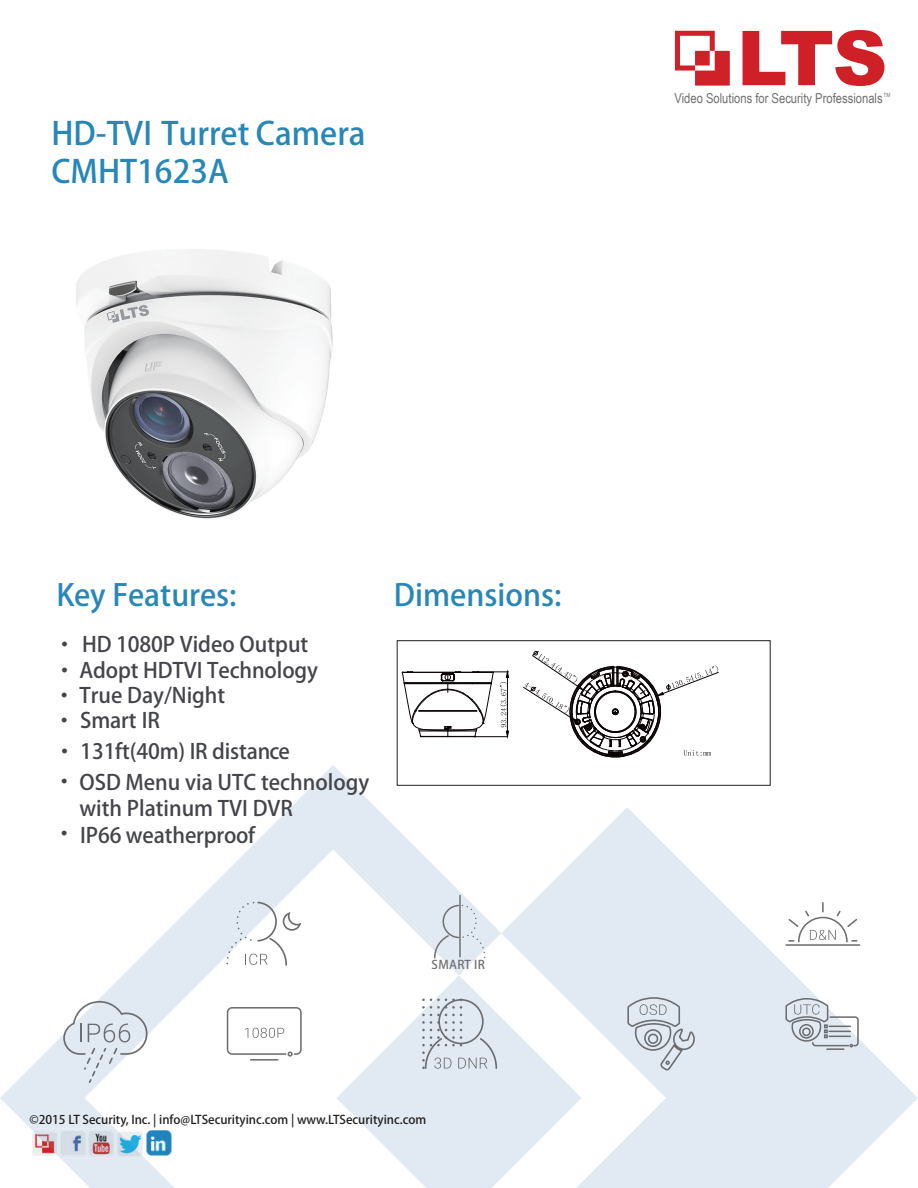
<style>
.page{position:relative;width:918px;height:1188px;background:#fff}
.page>*{position:absolute;margin:0;border:0;box-sizing:border-box;transform-origin:0 0}
.t1{font:31.5px/37.8px "Roboto";color:#2887b7}
.t2{font:30px "Roboto";color:#2887b7}
.t3{font:21px/25.2px "Roboto";color:#44454a}
.t4{font:21px "Roboto";letter-spacing:-.005em;color:#434549}
.t5{font:13.65px "Arial Narrow";color:#707070}
.t6{font:500 12px "Roboto";color:#231f20}
.t7{font:300 12px "Roboto";letter-spacing:.025em;color:#707071}
.t8{font:5.7px "Arial Narrow";color:#707070}
.s1{color:#44454a}
</style>
<div class="page">
<svg style="left:0;top:765px;width:918px;height:423px"></svg>
<img style="left:31px;top:1129px;width:114px;height:30px">
<svg style="left:226px;top:902px;width:75px;height:64px"></svg>
<svg style="left:433px;top:904px;width:53px;height:55px;background:#dde5ed"></svg>
<hr style="left:459px;top:895px;width:2px;height:62px;background:#707071">
<svg style="left:788px;top:902px;width:69px;height:40px"></svg>
<hr style="left:785px;top:944px;width:75px;height:2px;background:#6c6d70">
<hr style="left:250px;top:1059px;width:28px;height:2px;background:#6c6d70">
<svg style="left:227px;top:1007px;width:75px;height:50px"></svg>
<svg style="left:422px;top:999px;width:75px;height:70px;background:#d2dae2"></svg>
<svg style="left:785px;top:998px;width:74px;height:52px"></svg>
<svg style="left:627px;top:997px;width:68px;height:73px;background:#cdd5dd"></svg>
<svg style="left:62px;top:1000px;width:86px;height:85px"></svg>
<svg style="left:675px;top:31px;width:55px;height:55px"></svg>
<svg style="left:743px;top:30px;width:142px;height:56px"></svg>
<img style="left:76px;top:249px;width:257px;height:270px">
<hr style="left:475px;top:736px;width:33px;height:1px;background:#0b0405">
<hr style="left:478px;top:672px;width:30px;height:1px;background:#0b0405">
<svg style="left:500px;top:672px;width:9px;height:65px"></svg>
<svg style="left:523px;top:651px;width:196px;height:107px"></svg>
<svg style="left:402px;top:671px;width:92px;height:66px"></svg>
<div style="left:397px;top:640px;width:373px;height:146px;border:1px solid #231f20"></div>
<h1 class="t1" style="left:51px;top:116px;width:316px">HD-TVI Turret Camera<br>CMHT1623A</h1>
<p class="t5" style="left:674px;top:88px;width:210px">Video Solutions for Security Professionals</p>
<p class="t8" style="left:884px;top:91px;width:8px">TM</p>
<h2 class="t2" style="left:56px;top:577px;width:182px">Key Features:</h2>
<p class="t3" style="left:54px;top:633px;width:266px">· HD 1080P Video Output · Adopt HDTVI Technology · True Day/Night<br>· Smart IR</p>
<p class="t4" style="left:54px;top:738px;width:237px"><span class="s1">·</span> 131ft(40m) IR dista cn e</p>
<p class="t3" style="left:54px;top:771px;width:317px">· OSD Menu via UTC technology</p>
<p class="t4" style="left:54px;top:823px;width:203px"><span class="s1">·</span> IP66 weatherproof</p>
<p class="t3" style="left:79px;top:796px;width:215px">with Platinum TVI DVR</p>
<h2 class="t2" style="left:394px;top:577px;width:169px">Dimensions:</h2>
<p class="t7" style="left:432px;top:957px;width:55px">SMART IR</p>
<p class="t6" style="left:29px;top:1112px;width:398px">©2015 LT Security, Inc. | info@LTSecurityinc.com | www.LTSecurityinc.com</p>
</div>
